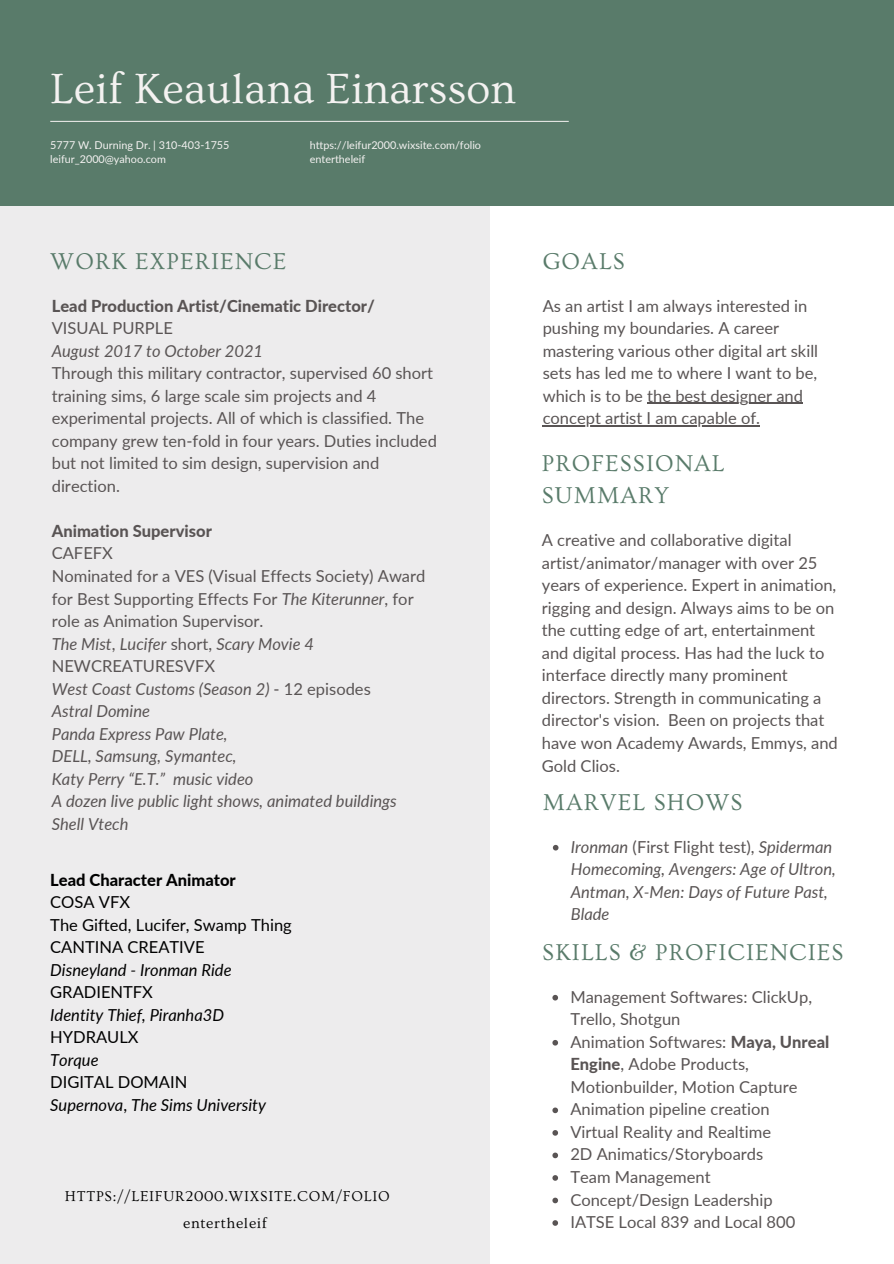
<style>
.page{position:relative;width:894px;height:1264px;background:#fff}
.page>*{position:absolute;margin:0;border:0;box-sizing:border-box;transform-origin:0 0}
.t1{font:44.25px "Ovo";color:#f4f2f1}
.t2{font:24px/32.7px "Ovo";letter-spacing:.045em;color:#597b6a}
.t3{font:16.5px/22.5px "Lato";color:#595454}
.t4{font:italic 16.5px/22.5px "Lato";color:#595454}
.t5{font:16.5px "Lato";color:#000}
.t6{font:italic 16.5px "Lato";color:#000}
.t7{font:800 16.5px "Lato";color:#595454}
.t8{font:800 16.5px "Lato";color:#000}
.t9{font:15px "Ovo";letter-spacing:.045em;color:#000}
.t10{font:10.8px "Lato";color:#f4f2f1}
.s1{font-style:italic}
.s2{font-style:normal}
.s3{font-weight:800}
</style>
<div class="page">
<div style="left:0;top:198px;width:489px;height:1065px;background:#edeced"></div>
<div style="left:0;top:0;width:893px;height:206px;background:#597b6a"></div>
<hr style="left:50px;top:121px;width:518px;height:1px;background:#f4f2f1">
<svg style="left:552px;top:994px;width:6px;height:6px"></svg>
<svg style="left:552px;top:1040px;width:6px;height:5px"></svg>
<svg style="left:552px;top:1107px;width:6px;height:6px"></svg>
<svg style="left:552px;top:1130px;width:6px;height:5px"></svg>
<svg style="left:552px;top:1152px;width:6px;height:6px"></svg>
<svg style="left:552px;top:1175px;width:6px;height:5px"></svg>
<svg style="left:552px;top:1197px;width:6px;height:6px"></svg>
<svg style="left:552px;top:1220px;width:6px;height:5px"></svg>
<svg style="left:552px;top:844px;width:6px;height:6px"></svg>
<hr style="left:647px;top:403px;width:155px;height:1px;background:#595454">
<hr style="left:542px;top:425px;width:218px;height:1px;background:#595454">
<p class="t1" style="left:50px;top:64px;width:467px">Leif Keaulana Einarsson</p>
<p class="t10" style="left:50px;top:138px;width:181px">5777 W. Durning Dr. | 310-403-1755</p>
<p class="t10" style="left:309px;top:138px;width:173px">https://leifur2000.wixsite.com/folio</p>
<p class="t10" style="left:50px;top:153px;width:117px">leifur_2000@yahoo.com</p>
<p class="t10" style="left:310px;top:153px;width:57px">entertheleif</p>
<p class="t2" style="left:50px;top:245px;width:237px">WORK EXPERIENCE</p>
<p class="t7" style="left:52px;top:295px;width:324px">Lead Production Artist/Cinematic Director/</p>
<p class="t3" style="left:52px;top:316px;width:123px">VISUAL PURPLE</p>
<p class="t4" style="left:52px;top:339px;width:213px">August 2017 to October 2021</p>
<p class="t3" style="left:52px;top:361px;width:386px">Through this military contractor, supervised 60 short training sims, 6 large scale sim projects and 4 experimental projects. All of which is classified. The company grew ten-fold in four years. Duties included but not limited to sim design, supervision and direction.</p>
<p class="t7" style="left:52px;top:520px;width:161px">Animation Supervisor</p>
<p class="t3" style="left:52px;top:542px;width:63px">CAFEFX</p>
<p class="t3" style="left:52px;top:564px;width:375px">Nominated for a VES (Visual Effects Society) Award for Best Supporting Effects For <span class="s1">The Kiterunner</span>, for role as Animation Supervisor.</p>
<p class="t4" style="left:52px;top:632px;width:264px">The Mist<span class="s2">,</span> Lucifer <span class="s2">short,</span> Scary Movie 4</p>
<p class="t3" style="left:52px;top:654px;width:165px">NEWCREATURESVFX</p>
<p class="t4" style="left:52px;top:677px;width:320px">West Coast Customs (Season 2) <span class="s2">- 12 episodes</span></p>
<p class="t4" style="left:52px;top:699px;width:100px">Astral Domine</p>
<p class="t4" style="left:52px;top:722px;width:177px">Panda Express Paw Plate,</p>
<p class="t4" style="left:52px;top:744px;width:186px">DELL, Samsung, Symantec,</p>
<p class="t4" style="left:52px;top:767px;width:203px">Katy Perry “E.T.” music video</p>
<p class="t4" style="left:52px;top:789px;width:346px">A dozen live public light shows, animated buildings</p>
<p class="t4" style="left:52px;top:812px;width:78px">Shell Vtech</p>
<p class="t8" style="left:50px;top:869px;width:187px">Lead Character Animator</p>
<p class="t5" style="left:50px;top:891px;width:81px">COSA VFX</p>
<p class="t5" style="left:50px;top:914px;width:243px">The Gifted, Lucifer, Swamp Thing</p>
<p class="t5" style="left:50px;top:936px;width:156px">CANTINA CREATIVE</p>
<p class="t6" style="left:50px;top:959px;width:183px">Disneyland - Ironman Ride</p>
<p class="t5" style="left:50px;top:981px;width:104px">GRADIENTFX</p>
<p class="t6" style="left:50px;top:1004px;width:175px">Identity Thief, Piranha3D</p>
<p class="t5" style="left:50px;top:1026px;width:90px">HYDRAULX</p>
<p class="t6" style="left:50px;top:1049px;width:50px">Torque</p>
<p class="t5" style="left:50px;top:1072px;width:138px">DIGITAL DOMAIN</p>
<p class="t6" style="left:50px;top:1094px;width:217px">Supernova<span class="s2">,</span> The Sims University</p>
<p class="t9" style="left:65px;top:1187px;width:326px">HTTPS://LEIFUR2000.WIXSITE.COM/FOLIO</p>
<p class="t9" style="left:183px;top:1214px;width:85px">entertheleif</p>
<p class="t2" style="left:542px;top:245px;width:84px">GOALS</p>
<p class="t3" style="left:542px;top:294px;width:277px">As an artist I am always interested in pushing my boundaries. A career mastering various other digital art skill sets has led me to where I want to be, which is to be the best designer and concept artist I am capable of.</p>
<p class="t2" style="left:541px;top:447px;width:184px">PROFESSIONAL<br>SUMMARY</p>
<p class="t3" style="left:541px;top:528px;width:297px">A creative and collaborative digital artist/animator/manager with over 25 years of experience. Expert in animation, rigging and design. Always aims to be on the cutting edge of art, entertainment and digital process. Has had the luck to interface directly many prominent directors. Strength in communicating a director's vision. Been on projects that have won Academy Awards, Emmys, and Gold Clios.</p>
<p class="t2" style="left:542px;top:786px;width:201px">MARVEL SHOWS</p>
<p class="t4" style="left:570px;top:835px;width:266px">Ironman <span class="s2">(First Flight test),</span> Spiderman<br>Homecoming, Avengers: Age of Ultron,<br>Antman, X-Men: Days of Future Past,<br>Blade</p>
<p class="t2" style="left:542px;top:936px;width:302px">SKILLS &amp; PROFICIENCIES</p>
<p class="t3" style="left:570px;top:985px;width:243px">Management Softwares: ClickUp,<br>Trello, Shotgun</p>
<p class="t3" style="left:570px;top:1030px;width:260px">Animation Softwares: <span class="s3">Maya, Unreal<br>Engine</span>, Adobe Products,<br>Motionbuilder, Motion Capture</p>
<p class="t3" style="left:570px;top:1097px;width:201px">Animation pipeline creation</p>
<p class="t3" style="left:570px;top:1120px;width:202px">Virtual Reality and Realtime</p>
<p class="t3" style="left:570px;top:1142px;width:194px">2D Animatics/Storyboards</p>
<p class="t3" style="left:570px;top:1165px;width:142px">Team Management</p>
<p class="t3" style="left:570px;top:1187px;width:204px">Concept/Design Leadership</p>
<p class="t3" style="left:570px;top:1210px;width:226px">IATSE Local 839 and Local 800</p>
</div>
